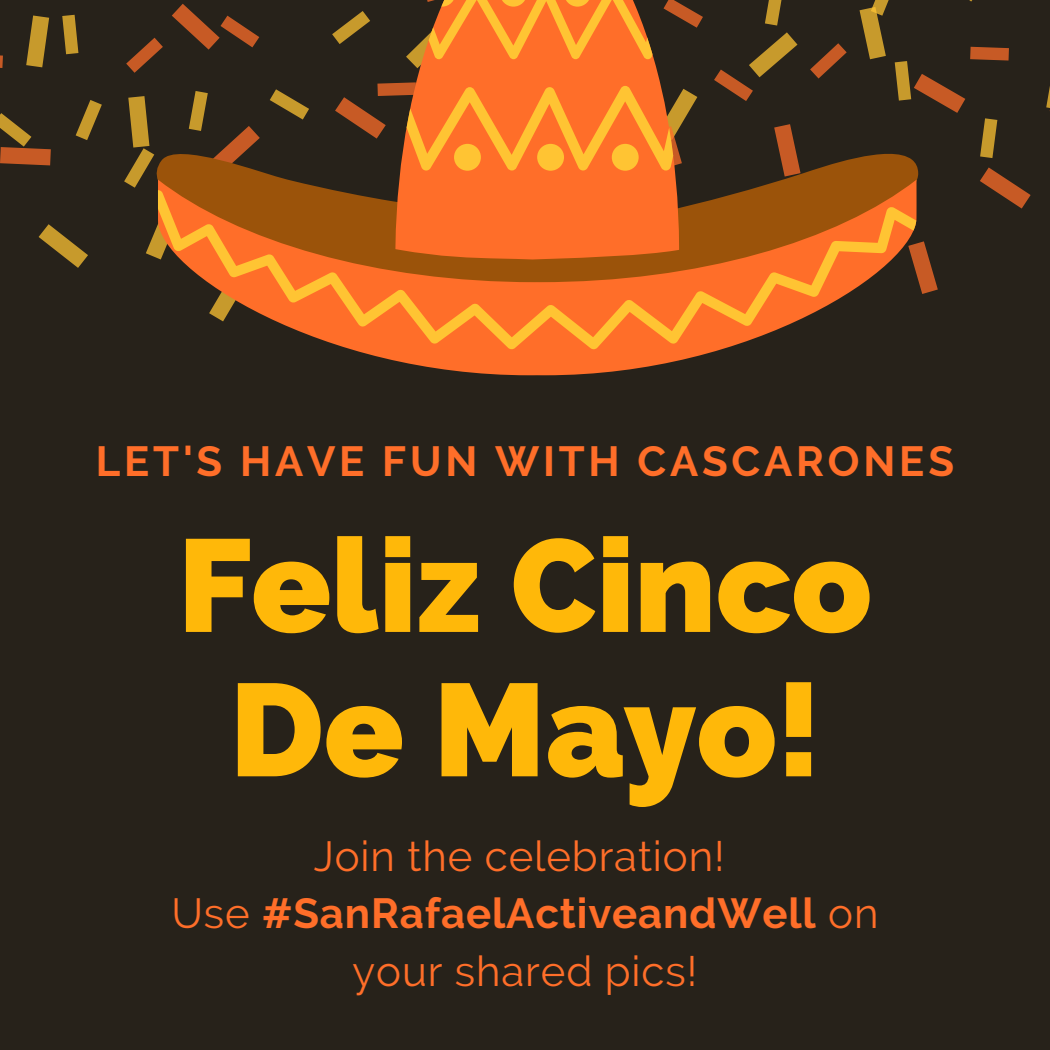
<style>
.page{position:relative;width:1050px;height:1050px;background:#27221a}
.page>*{position:absolute;margin:0;border:0;box-sizing:border-box;transform-origin:0 0}
.t1{font:800 131.25px/144.4px "Raleway";color:#ffb809;text-align:center}
.t2{font:42px/57.8px "Raleway";letter-spacing:.02em;color:#ff6e29;text-align:center}
.t3{font:700 42px "Raleway";letter-spacing:.09em;color:#ff6e29}
.s1{font-weight:700}
</style>
<div class="page">
<svg style="left:39px;top:224px;width:49px;height:44px"></svg>
<svg style="left:26px;top:16px;width:23px;height:51px"></svg>
<svg style="left:774px;top:124px;width:20px;height:17px"></svg>
<svg style="left:980px;top:167px;width:51px;height:42px"></svg>
<svg style="left:919px;top:241px;width:19px;height:53px"></svg>
<svg style="left:172px;top:4px;width:87px;height:46px"></svg>
<svg style="left:62px;top:15px;width:16px;height:39px"></svg>
<svg style="left:126px;top:38px;width:37px;height:35px"></svg>
<svg style="left:189px;top:91px;width:71px;height:50px"></svg>
<svg style="left:270px;top:89px;width:39px;height:31px"></svg>
<svg style="left:76px;top:100px;width:26px;height:40px"></svg>
<svg style="left:128px;top:96px;width:21px;height:45px"></svg>
<svg style="left:0;top:113px;width:51px;height:52px"></svg>
<svg style="left:0;top:55px;width:3px;height:13px"></svg>
<svg style="left:714px;top:32px;width:83px;height:69px"></svg>
<svg style="left:810px;top:43px;width:37px;height:36px"></svg>
<svg style="left:765px;top:0;width:17px;height:26px"></svg>
<svg style="left:860px;top:0;width:149px;height:158px"></svg>
<svg style="left:1046px;top:86px;width:4px;height:25px"></svg>
<svg style="left:124px;top:141px;width:795px;height:142px"></svg>
<svg style="left:158px;top:180px;width:759px;height:195px"></svg>
<div style="left:395px;top:171px;width:284px;height:19px;background:#ff6e29"></div>
<svg style="left:158px;top:190px;width:758px;height:160px;background:#c76420"></svg>
<svg style="left:332px;top:0;width:371px;height:171px"></svg>
<p class="t3" style="left:96px;top:436px;width:860px">LET'S HAVE FUN WITH CASCARONES</p>
<h1 class="t1" style="left:178px;top:513px;width:696px">Feliz Cinco<br>De Mayo!</h1>
<p class="t2" style="left:171px;top:827px;width:709px">Join the celebration!<br>Use <span class="s1">#SanRafaelActiveandWell</span> on your shared pics!</p>
</div>
